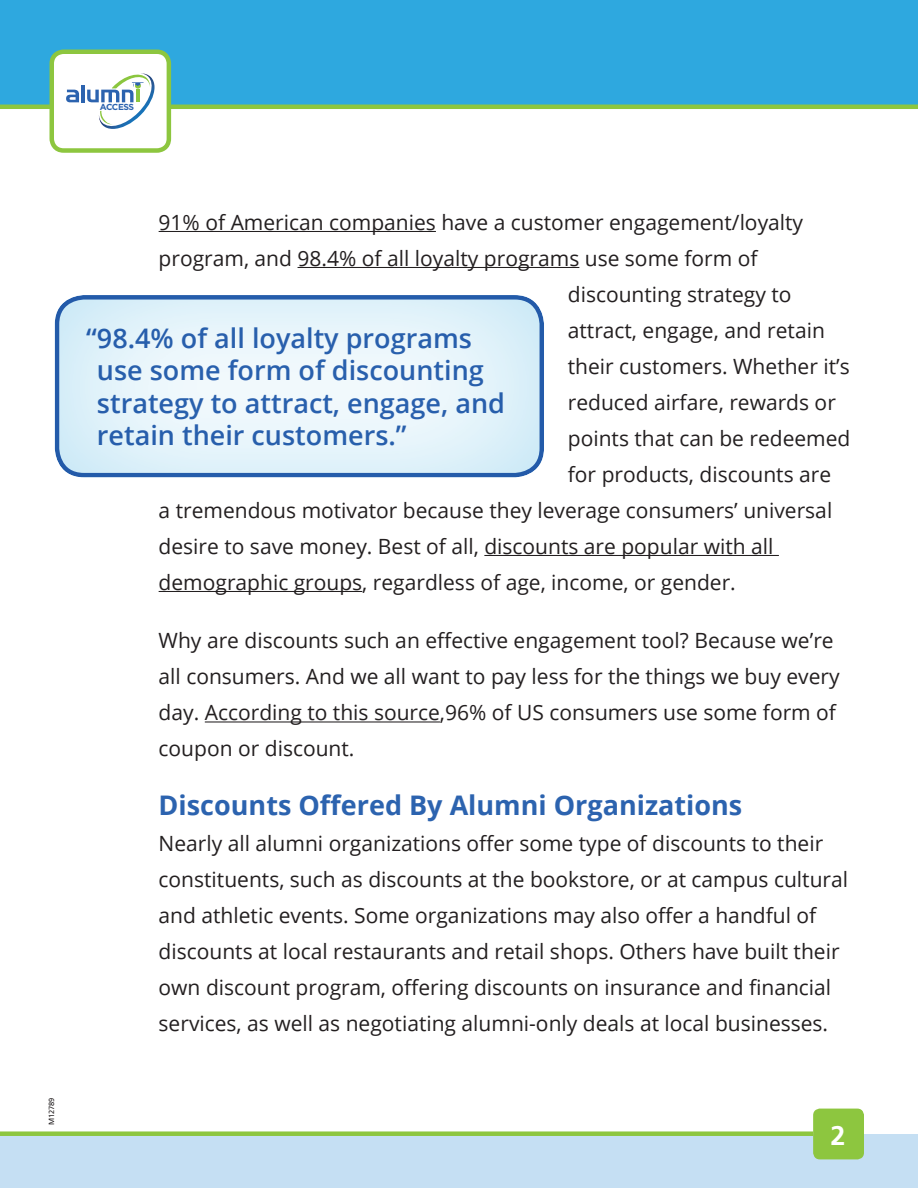
<style>
.page{position:relative;width:918px;height:1188px;background:#fff}
.page>*{position:absolute;margin:0;border:0;box-sizing:border-box;transform-origin:0 0}
.t1{font:600 27px/32.4px "Open Sans";color:#2c63af}
.t2{font:700 27px "Open Sans";color:#2c63af}
.t3{font:700 27px "Frutiger";color:#fff}
.t4{font:21px/36px "Open Sans";color:#231f20}
.t5{font:700 8.7px "Gotham";letter-spacing:-.05em;color:#2c63af}
.t6{font:7.5px "Frutiger";color:#231f20}
</style>
<div class="page">
<div style="left:0;top:0;width:918px;height:107px;background:#2ea8df"></div>
<div style="left:0;top:1134px;width:918px;height:54px;background:#c5dff3"></div>
<hr style="left:0;top:105px;width:918px;height:4px;background:#8dc63f">
<div style="left:0;top:1131px;width:813px;height:5px;background:#8dc63f"></div>
<div style="left:813px;top:1109px;width:51px;height:50px;background:#8dc63f;border-radius:7px"></div>
<div style="left:52px;top:52px;width:117px;height:99px;background:#fff;border-radius:12px"></div>
<svg style="left:66px;top:90px;width:13px;height:12px"></svg>
<hr style="left:81px;top:85px;width:4px;height:17px;background:#2c63af">
<svg style="left:87px;top:73px;width:68px;height:56px"></svg>
<div style="left:49px;top:50px;width:122px;height:103px;border:4px solid #8dc63f;border-radius:12px"></div>
<hr style="left:159px;top:231px;width:277px;height:1px;background:#231f20">
<hr style="left:298px;top:267px;width:281px;height:1px;background:#231f20">
<hr style="left:484px;top:555px;width:295px;height:1px;background:#231f20">
<hr style="left:159px;top:591px;width:203px;height:1px;background:#231f20">
<hr style="left:205px;top:721px;width:235px;height:2px;background:#231f20">
<div style="left:54px;top:294px;width:490px;height:185px;background:#2ea8df;opacity:.36"></div>
<p class="t5" style="left:100px;top:102px;width:36px">ACCESS</p>
<p class="t6" style="left:47px;top:1125px;width:29px;rotate:-90deg">M12789</p>
<p class="t4" style="left:159px;top:204px;width:646px">91% of American companies have a customer engagement/loyalty</p>
<p class="t4" style="left:159px;top:240px;width:600px">program, and 98.4% of all loyalty programs use some form of</p>
<p class="t4" style="left:568px;top:276px;width:225px">discounting strategy to</p>
<p class="t4" style="left:568px;top:312px;width:259px">attract, engage, and retain</p>
<p class="t4" style="left:568px;top:348px;width:283px">their customers. Whether it’s</p>
<p class="t4" style="left:568px;top:384px;width:270px">reduced airfare, rewards or</p>
<p class="t4" style="left:568px;top:420px;width:284px">points that can be redeemed</p>
<p class="t4" style="left:568px;top:456px;width:265px">for products, discounts are</p>
<p class="t4" style="left:159px;top:492px;width:675px">a tremendous motivator because they leverage consumers’ universal</p>
<p class="t4" style="left:159px;top:528px;width:616px">desire to save money. Best of all, discounts are popular with all</p>
<p class="t4" style="left:159px;top:564px;width:579px">demographic groups, regardless of age, income, or gender.</p>
<p class="t4" style="left:159px;top:622px;width:683px">Why are discounts such an effective engagement tool? Because we’re all consumers. And we all want to pay less for the things we buy every day. According to this source,96% of US consumers use some form of coupon or discount.</p>
<p class="t2" style="left:159px;top:786px;width:585px">Discounts Offered By Alumni Organizations</p>
<p class="t4" style="left:159px;top:825px;width:691px">Nearly all alumni organizations offer some type of discounts to their constituents, such as discounts at the bookstore, or at campus cultural and athletic events. Some organizations may also offer a handful of discounts at local restaurants and retail shops. Others have built their own discount program, offering discounts on insurance and financial services, as well as negotiating alumni-only deals at local businesses.</p>
<p class="t1" style="left:97px;top:321px;width:410px;text-indent:-11px">“98.4% of all loyalty programs use some form of discounting strategy to attract, engage, and retain their customers.”</p>
<p class="t3" style="left:830px;top:1119px;width:17px">2</p>
</div>
